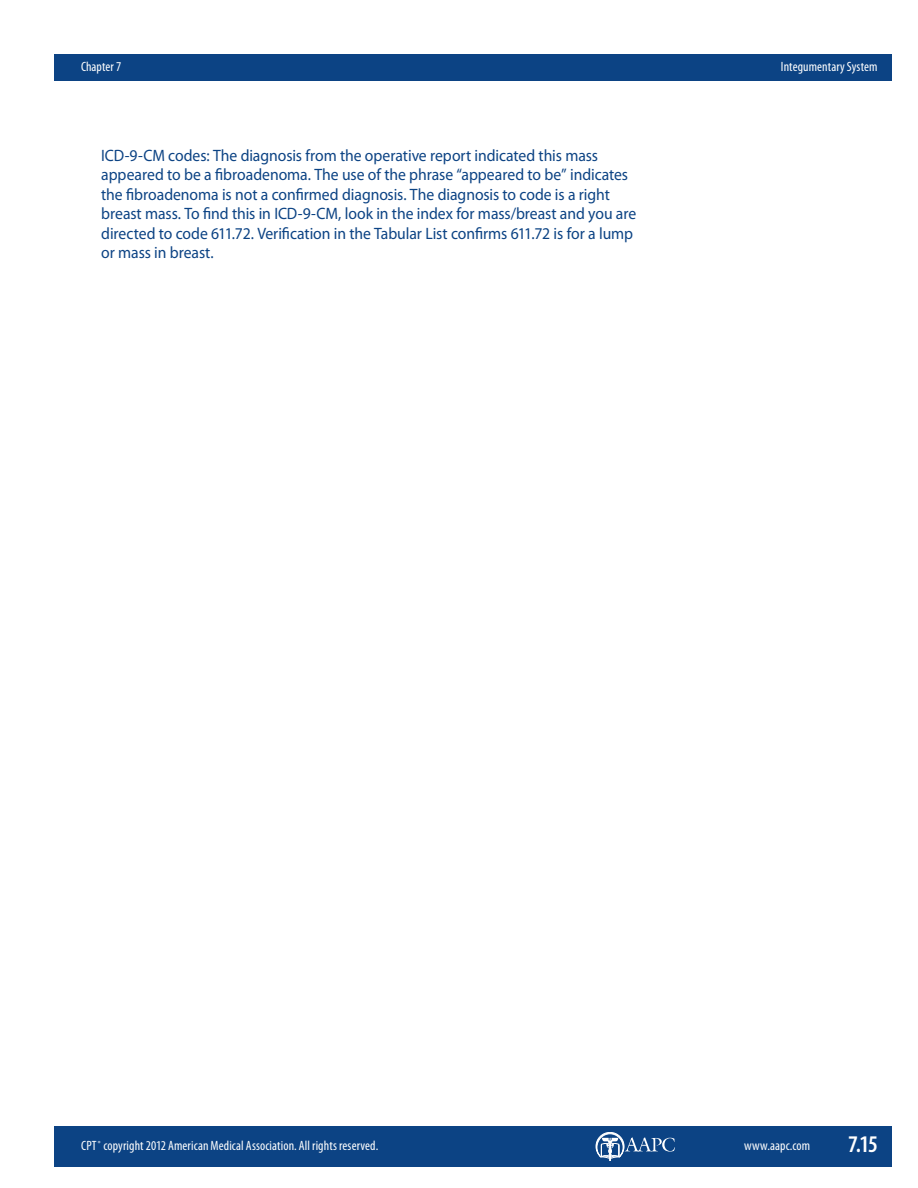
<style>
.page{position:relative;width:918px;height:1188px;background:#fff}
.page>*{position:absolute;margin:0;border:0;box-sizing:border-box;transform-origin:0 0}
.t1{font:600 condensed 24px "Myriad Pro";color:#fff}
.t2{font:16.5px/19.5px "Myriad Pro";color:#0c4384;scale:.95 1}
.t3{font:condensed 13.5px "Myriad Pro";letter-spacing:.01em;color:#fff}
</style>
<div class="page">
<div style="left:54px;top:1126px;width:837px;height:40px;background:#0c4384"></div>
<div style="left:54px;top:54px;width:837px;height:27px;background:#0c4384"></div>
<svg style="left:596px;top:1132px;width:79px;height:29px"></svg>
<p class="t3" style="left:81px;top:62px;width:42px">Chapter 7</p>
<p class="t3" style="left:781px;top:62px;width:98px">Integumentary System</p>
<p class="t2" style="left:101px;top:147px;width:565px">ICD-9-CM codes: The diagnosis from the operative report indicated this mass appeared to be a fibroadenoma. The use of the phrase “appeared to be” indicates the fibroadenoma is not a confirmed diagnosis. The diagnosis to code is a right breast mass. To find this in ICD-9-CM, look in the index for mass/breast and you are directed to code 611.72. Verification in the Tabular List confirms 611.72 is for a lump or mass in breast.</p>
<p class="t3" style="left:81px;top:1141px;width:298px">CPT<sup>®</sup> copyright 2012 American Medical Association. All rights reserved.</p>
<p class="t3" style="left:744px;top:1141px;width:68px">www.aapc.com</p>
<h1 class="t1" style="left:848px;top:1130px;width:31px">7.15</h1>
</div>
